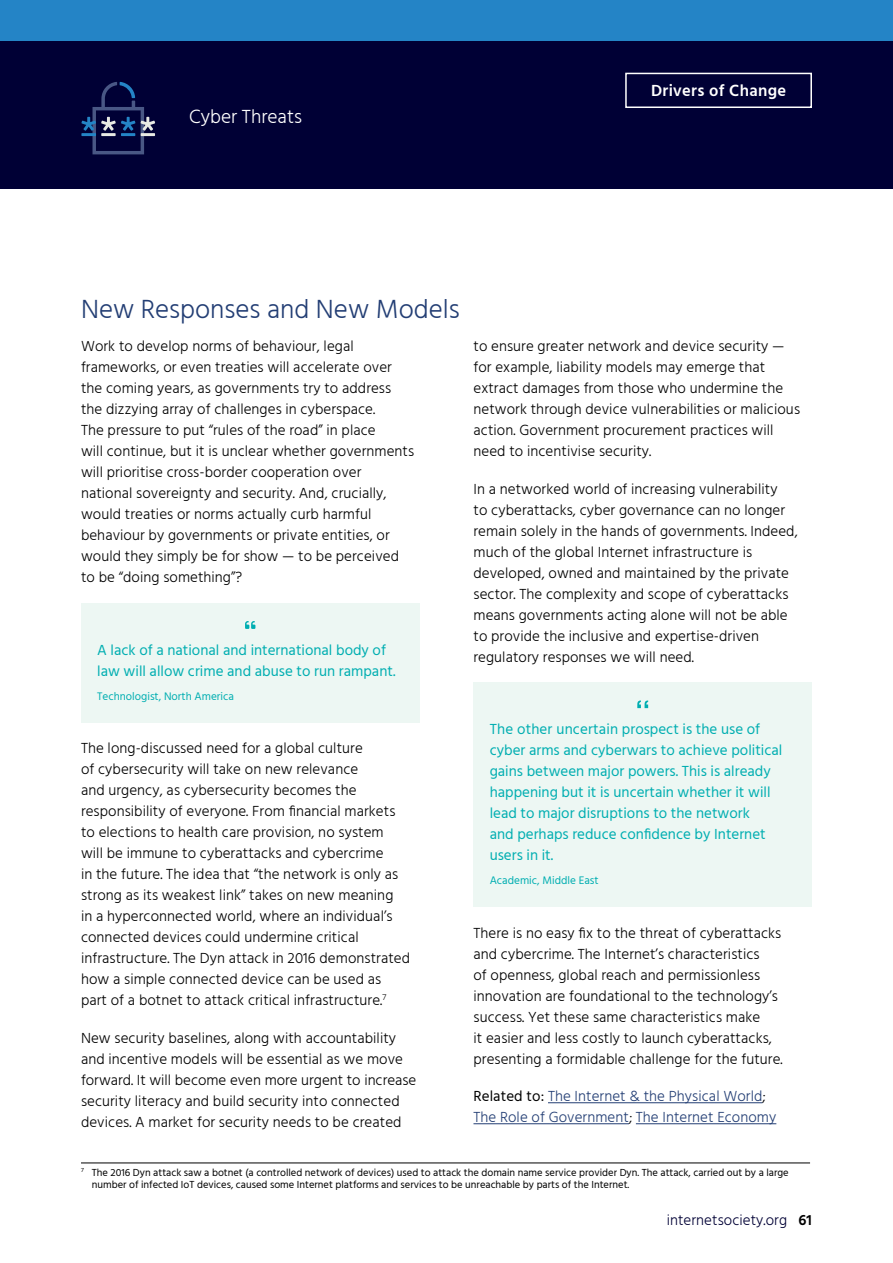
<style>
.page{position:relative;width:893px;height:1263px;background:#fff}
.page>*{position:absolute;margin:0;border:0;box-sizing:border-box;transform-origin:0 0}
.t1{font:300 27px "Hind";color:#233e74}
.t2{font:300 19.5px "Hind";color:#fff}
.t3{font:600 16.5px "Hind";letter-spacing:.02em;color:#fff}
.t4{font:300 15px/21px "Hind";letter-spacing:.005em;color:#000}
.t5{font:15px/21px "Hind";color:#00aeb1}
.t6{font:300 15px/21px "Hind";letter-spacing:.005em;color:#233e74}
.t7{font:300 15px "Hind";letter-spacing:.005em;color:#000035}
.t8{font:11.25px "Hind";color:#00aeb1}
.t9{font:10.5px/12.6px "Hind";color:#000}
.s1{font-weight:400;color:#000}
.s2{color:#000}
.s3{font-weight:600;color:#000}
</style>
<div class="page">
<hr style="left:81px;top:1163px;width:729px;height:1px;background:#000">
<div style="left:81px;top:603px;width:338px;height:45px;background:#edf7f3"></div>
<div style="left:81px;top:639px;width:338px;height:45px;background:#edf7f3"></div>
<div style="left:81px;top:675px;width:338px;height:47px;background:#edf7f3"></div>
<svg style="left:245px;top:621px;width:10px;height:8px"></svg>
<div style="left:473px;top:682px;width:339px;height:45px;background:#edf7f3"></div>
<div style="left:473px;top:718px;width:339px;height:150px;background:#edf7f3"></div>
<div style="left:473px;top:859px;width:339px;height:47px;background:#edf7f3"></div>
<hr style="left:548px;top:1102px;width:214px;height:1px;background:#233e74">
<hr style="left:473px;top:1123px;width:156px;height:1px;background:#233e74">
<hr style="left:636px;top:1123px;width:140px;height:1px;background:#233e74">
<svg style="left:637px;top:700px;width:11px;height:8px"></svg>
<div style="left:0;top:40px;width:893px;height:149px;background:#000035"></div>
<div style="left:0;top:0;width:893px;height:40px;background:#2484c6"></div>
<div style="left:625px;top:73px;width:187px;height:35px;border:2px solid #fff"></div>
<svg style="left:81px;top:82px;width:74px;height:72px"></svg>
<h2 class="t2" style="left:189px;top:103px;width:115px">Cyber Threats</h2>
<p class="t3" style="left:651px;top:79px;width:137px">Drivers of Change</p>
<h1 class="t1" style="left:81px;top:291px;width:380px">New Responses and New Models</h1>
<p class="t4" style="left:81px;top:337px;width:335px">Work to develop norms of behaviour, legal frameworks, or even treaties will accelerate over the coming years, as governments try to address the dizzying array of challenges in cyberspace.<br>The pressure to put “rules of the road” in place<br>will continue, but it is unclear whether governments will prioritise cross-border cooperation over national sovereignty and security. And, crucially, would treaties or norms actually curb harmful behaviour by governments or private entities, or would they simply be for show — to be perceived to be “doing something”?</p>
<p class="t5" style="left:97px;top:640px;width:300px">A lack of a national and international body of law will allow crime and abuse to run rampant.</p>
<p class="t8" style="left:97px;top:689px;width:138px">Technologist, North America</p>
<p class="t4" style="left:81px;top:739px;width:331px">The long-discussed need for a global culture<br>of cybersecurity will take on new relevance<br>and urgency, as cybersecurity becomes the responsibility of everyone. From financial markets to elections to health care provision, no system<br>will be immune to cyberattacks and cybercrime<br>in the future. The idea that “the network is only as strong as its weakest link” takes on new meaning<br>in a hyperconnected world, where an individual’s connected devices could undermine critical infrastructure. The Dyn attack in 2016 demonstrated how a simple connected device can be used as part of a botnet to attack critical infrastructure.<sup>7</sup></p>
<p class="t4" style="left:81px;top:1028px;width:337px">New security baselines, along with accountability and incentive models will be essential as we move forward. It will become even more urgent to increase security literacy and build security into connected devices. A market for security needs to be created</p>
<p class="t4" style="left:473px;top:337px;width:328px">to ensure greater network and device security — for example, liability models may emerge that extract damages from those who undermine the network through device vulnerabilities or malicious action. Government procurement practices will need to incentivise security.</p>
<p class="t4" style="left:473px;top:479px;width:326px">In a networked world of increasing vulnerability<br>to cyberattacks, cyber governance can no longer remain solely in the hands of governments. Indeed, much of the global Internet infrastructure is developed, owned and maintained by the private sector. The complexity and scope of cyberattacks means governments acting alone will not be able to provide the inclusive and expertise-driven regulatory responses we will need.</p>
<p class="t5" style="left:490px;top:719px;width:294px">The other uncertain prospect is the use of cyber arms and cyberwars to achieve political gains between major powers. This is already happening but it is uncertain whether it will lead to major disruptions to the network<br>and perhaps reduce confidence by Internet users in it.</p>
<p class="t8" style="left:490px;top:873px;width:110px">Academic, Middle East</p>
<p class="t4" style="left:473px;top:923px;width:311px">There is no easy fix to the threat of cyberattacks and cybercrime. The Internet’s characteristics<br>of openness, global reach and permissionless innovation are foundational to the technology’s success. Yet these same characteristics make<br>it easier and less costly to launch cyberattacks, presenting a formidable challenge for the future.</p>
<p class="t6" style="left:473px;top:1086px;width:304px"><span class="s1">Related to:</span> The Internet &amp; the Physical World<span class="s2">;<br></span>The Role of Government<span class="s2">;</span> The Internet Economy</p>
<p class="t9" style="left:92px;top:1166px;width:698px;text-indent:-11px"><sup>7</sup> The 2016 Dyn attack saw a botnet (a controlled network of devices) used to attack the domain name service provider Dyn. The attack, carried out by a large number of infected IoT devices, caused some Internet platforms and services to be unreachable by parts of the Internet.</p>
<p class="t7" style="left:667px;top:1210px;width:147px">internetsociety.org <span class="s3">61</span></p>
</div>
